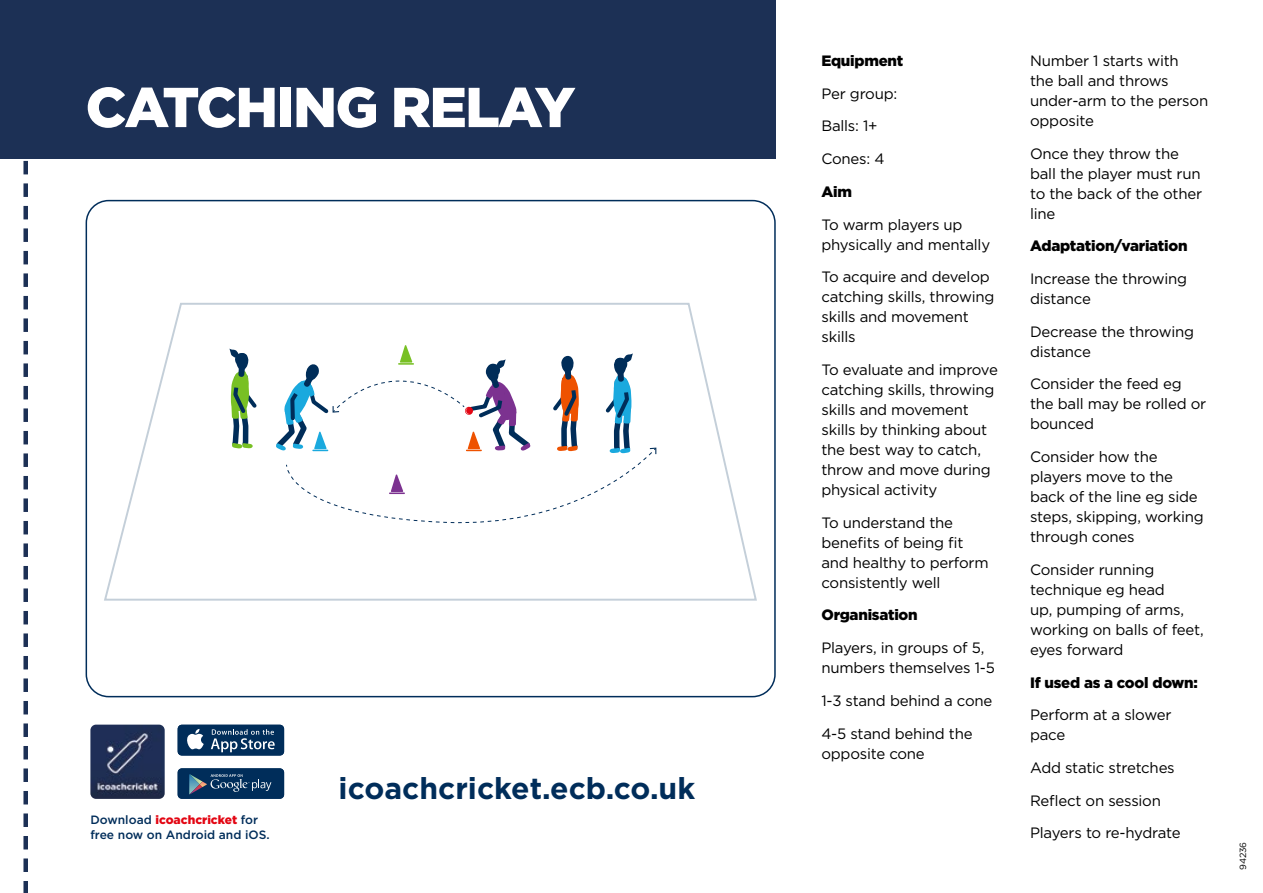
<style>
.page{position:relative;width:1263px;height:893px;background:#fff}
.page>*{position:absolute;margin:0;border:0;box-sizing:border-box;transform-origin:0 0}
.t1{font:900 56.1px "Gotham";letter-spacing:-.03em;color:#fff}
.t2{font:700 30.15px "Gotham";color:#002d5a}
.t3{font:15px/20px "Gotham";letter-spacing:-.015em;color:#000}
.t4{font:900 15px "Gotham";letter-spacing:-.015em;color:#000}
.t5{font:500 12px/14.4px "Gotham";color:#002d5a}
.t6{font:9px "Gotham";letter-spacing:-.015em;color:#000}
.s1{font-weight:900;color:#e30613}
</style>
<div class="page">
<svg style="left:23px;top:158px;width:5px;height:735px"></svg>
<div style="left:178px;top:725px;width:106px;height:31px;background:#35587c;border-radius:5px"></div>
<svg style="left:178px;top:725px;width:106px;height:30px;background:#2d5277"></svg>
<svg style="left:178px;top:768px;width:106px;height:31px;background:#184068"></svg>
<img style="left:90px;top:725px;width:75px;height:74px">
<div style="left:0;top:0;width:776px;height:158px;background:#1c3055"></div>
<svg style="left:104px;top:302px;width:653px;height:299px"></svg>
<svg style="left:272px;top:345px;width:384px;height:256px"></svg>
<svg style="left:227px;top:349px;width:33px;height:215px"></svg>
<h1 class="t1" style="left:86px;top:69px;width:491px">CATCHING RELAY</h1>
<p class="t5" style="left:90px;top:813px;width:181px">Download <span class="s1">icoachcricket</span> for free now on Android and iOS.</p>
<h2 class="t2" style="left:339px;top:768px;width:358px">icoachcricket.ecb.co.uk</h2>
<p class="t4" style="left:821px;top:50px;width:83px">Equipment</p>
<p class="t3" style="left:821px;top:77px;width:77px;line-height:32.7px">Per group:<br>Balls: 1+<br>Cones: 4</p>
<p class="t4" style="left:821px;top:181px;width:32px">Aim</p>
<p class="t3" style="left:821px;top:214px;width:170px">To warm players up physically and mentally</p>
<p class="t3" style="left:821px;top:267px;width:174px">To acquire and develop catching skills, throwing skills and movement skills</p>
<p class="t3" style="left:821px;top:359px;width:178px">To evaluate and improve catching skills, throwing skills and movement skills by thinking about the best way to catch, throw and move during physical activity</p>
<p class="t3" style="left:821px;top:512px;width:169px">To understand the benefits of being fit and healthy to perform consistently well</p>
<p class="t4" style="left:821px;top:605px;width:98px">Organisation</p>
<p class="t3" style="left:821px;top:637px;width:175px">Players, in groups of 5, numbers themselves 1-5</p>
<p class="t3" style="left:821px;top:684px;width:172px;line-height:32.7px">1-3 stand behind a cone<br>4-5 stand behind the</p>
<p class="t3" style="left:821px;top:743px;width:105px">opposite cone</p>
<p class="t3" style="left:1030px;top:50px;width:180px">Number 1 starts with<br>the ball and throws under-arm to the person opposite</p>
<p class="t3" style="left:1030px;top:143px;width:174px">Once they throw the ball the player must run to the back of the other line</p>
<p class="t4" style="left:1030px;top:236px;width:159px">Adaptation/variation</p>
<p class="t3" style="left:1030px;top:268px;width:158px">Increase the throwing distance</p>
<p class="t3" style="left:1030px;top:321px;width:165px">Decrease the throwing distance</p>
<p class="t3" style="left:1030px;top:374px;width:178px">Consider the feed eg the ball may be rolled or bounced</p>
<p class="t3" style="left:1030px;top:447px;width:175px">Consider how the players move to the back of the line eg side steps, skipping, working through cones</p>
<p class="t3" style="left:1030px;top:559px;width:175px">Consider running technique eg head<br>up, pumping of arms, working on balls of feet, eyes forward</p>
<p class="t4" style="left:1030px;top:672px;width:169px">If used as a cool down:</p>
<p class="t3" style="left:1030px;top:705px;width:143px">Perform at a slower pace</p>
<p class="t3" style="left:1030px;top:751px;width:152px;line-height:32.7px">Add static stretches<br>Reflect on session<br>Players to re-hydrate</p>
<p class="t6" style="left:1237px;top:870px;width:30px;rotate:-90deg">94236</p>
</div>
